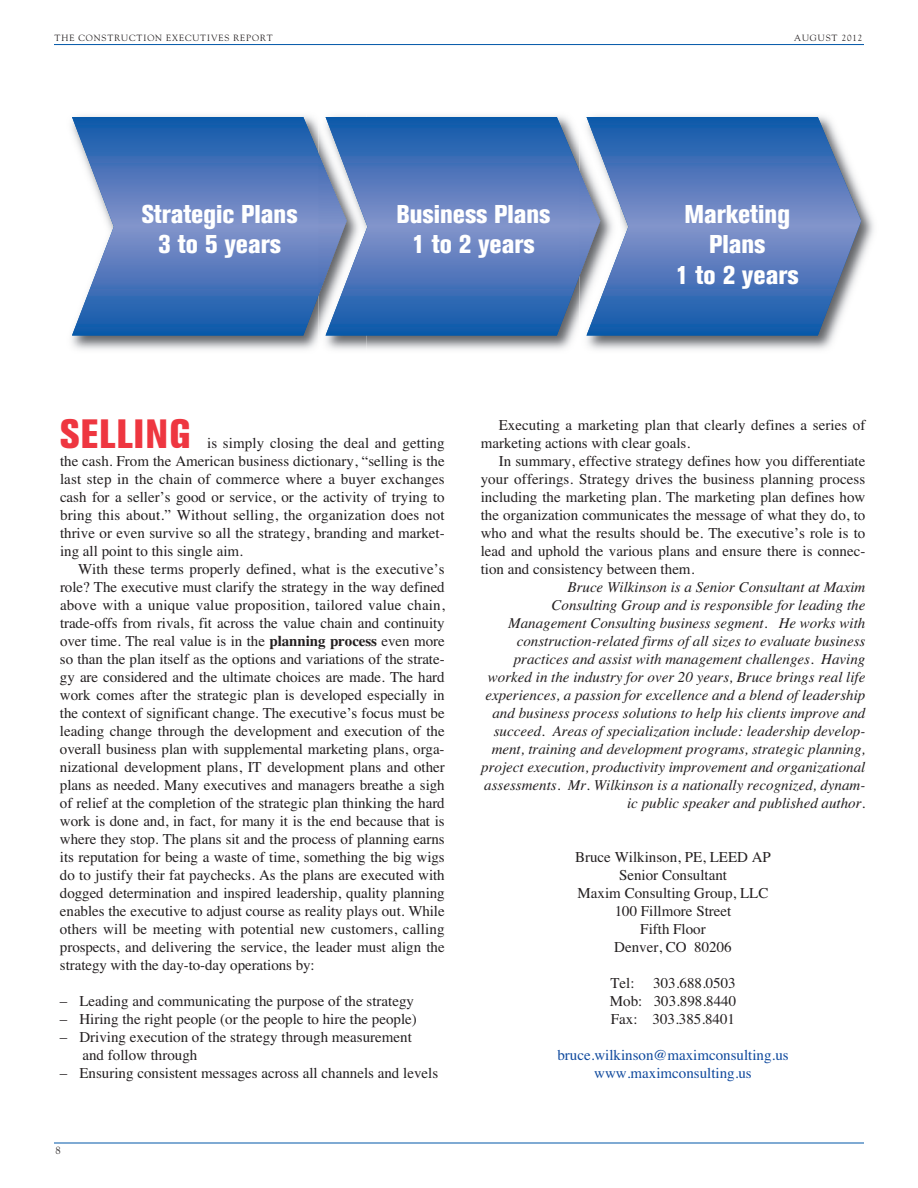
<style>
.page{position:relative;width:918px;height:1188px;background:#fff}
.page>*{position:absolute;margin:0;border:0;box-sizing:border-box;transform-origin:0 0}
.t1{font:800 condensed 40.5px "Akzidenz Grotesk BE";letter-spacing:.025em;color:#ee3640}
.t2{font:800 condensed 25.5px/30.6px "Akzidenz Grotesk BE";color:#fff;text-align:center}
.t3{font:15px/18px "Times";color:#231f20;text-align:justify}
.t4{font:italic 15px/18px "Times";color:#231f20;text-align:right}
.t5{font:15px/18px "Times";color:#0f499d;text-align:center}
.t6{font:10.5px "Goudy";color:#231f20}
.t7{font:9px "Goudy";letter-spacing:.1em;color:#231f20}
.s1{font-weight:700}
</style>
<div class="page">
<hr style="left:54px;top:44px;width:810px;height:1px;background:#0157a8">
<hr style="left:54px;top:1143px;width:810px;height:1px;background:#0157a8">
<img style="left:71px;top:115px;width:248px;height:235px">
<svg style="left:72px;top:117px;width:247px;height:218px;background:#5b82c0"></svg>
<img style="left:319px;top:115px;width:255px;height:235px">
<img style="left:319px;top:153px;width:7px;height:142px">
<svg style="left:326px;top:117px;width:254px;height:218px;background:#537bbb"></svg>
<img style="left:580px;top:115px;width:294px;height:235px">
<img style="left:580px;top:171px;width:7px;height:105px">
<svg style="left:587px;top:117px;width:274px;height:218px;background:#5e83be"></svg>
<p class="t7" style="left:55px;top:34px;width:220px">THE CONSTRUCTION EXECUTIVES REPORT</p>
<p class="t7" style="left:794px;top:34px;width:70px">AUGUST 2012</p>
<h2 class="t2" style="left:142px;top:201px;width:157px">Strategic Plans<br>3 to 5 years</h2>
<h2 class="t2" style="left:397px;top:201px;width:155px">Business Plans<br>1 to 2 years</h2>
<h2 class="t2" style="left:676px;top:201px;width:124px">Marketing<br>Plans<br>1 to 2 years</h2>
<h1 class="t1" style="left:60px;top:419px;width:132px">SELLING</h1>
<p class="t3" style="left:60px;top:435px;width:386px;text-indent:147px">is simply closing the deal and getting the cash. From the American business dictionary, “selling is the last step in the chain of commerce where a buyer exchanges cash for a seller’s good or service, or the activity of trying to bring this about.” Without selling, the organization does not thrive or even survive so all the strategy, branding and market&shy;ing all point to this single aim.</p>
<p class="t3" style="left:60px;top:561px;width:386px;text-indent:18px">With these terms properly defined, what is the executive’s role? The executive must clarify the strategy in the way defined above with a unique value proposition, tailored value chain, trade-offs from rivals, fit across the value chain and continuity over time. The real value is in the <span class="s1">planning process</span> even more so than the plan itself as the options and variations of the strate&shy;gy are considered and the ultimate choices are made. The hard work comes after the strategic plan is developed especially in the context of significant change. The executive’s focus must be leading change through the development and execution of the overall business plan with supplemental marketing plans, orga&shy;nizational development plans, IT development plans and other plans as needed. Many executives and managers breathe a sigh of relief at the completion of the strategic plan thinking the hard work is done and, in fact, for many it is the end because that is where they stop. The plans sit and the process of planning earns its reputation for being a waste of time, something the big wigs do to justify their fat paychecks. As the plans are executed with dogged determination and inspired leadership, quality planning enables the executive to adjust course as reality plays out. While others will be meeting with potential new customers, calling prospects, and delivering the service, the leader must align the strategy with the day-to-day operations by:</p>
<p class="t3" style="left:60px;top:993px;width:356px">– Leading and communicating the purpose of the strategy</p>
<p class="t3" style="left:60px;top:1011px;width:358px">– Hiring the right people (or the people to hire the people)</p>
<p class="t3" style="left:82px;top:1029px;width:331px;text-indent:-22px">– Driving execution of the strategy through measurement and follow through</p>
<p class="t3" style="left:60px;top:1065px;width:380px">– Ensuring consistent messages across all channels and levels</p>
<p class="t6" style="left:56px;top:1146px;width:7px">8</p>
<p class="t3" style="left:481px;top:417px;width:386px;text-indent:18px">Executing a marketing plan that clearly defines a series of marketing actions with clear goals.</p>
<p class="t3" style="left:481px;top:453px;width:386px;text-indent:18px">In summary, effective strategy defines how you differentiate your offerings. Strategy drives the business planning process including the marketing plan. The marketing plan defines how the organization communicates the message of what they do, to who and what the results should be. The executive’s role is to lead and uphold the various plans and ensure there is connec&shy;tion and consistency between them.</p>
<p class="t4" style="left:481px;top:579px;width:386px">Bruce Wilkinson is a Senior Consultant at Maxim<br>Consulting Group and is responsible for leading the Management Consulting business segment. He works with construction-related firms of all sizes to evaluate business practices and assist with management challenges. Having worked in the industry for over 20 years, Bruce brings real life experiences, a passion for excellence and a blend of leadership and business process solutions to help his clients improve and succeed. Areas of specialization include: leadership develop&shy;ment, training and development programs, strategic planning, project execution, productivity improvement and organizational assessments. Mr. Wilkinson is a nationally recognized, dynam&shy;ic public speaker and published author.</p>
<p class="t3" style="left:575px;top:849px;width:197px;text-align:center">Bruce Wilkinson, PE, LEED AP<br>Senior Consultant<br>Maxim Consulting Group, LLC<br>100 Fillmore Street<br>Fifth Floor<br>Denver, CO 80206</p>
<p class="t3" style="left:610px;top:975px;width:26px">Tel:</p>
<p class="t3" style="left:610px;top:975px;width:128px;text-indent:43px">303.688.0503<br>Mob: 303.898.8440<br>Fax: 303.385.8401</p>
<p class="t5" style="left:557px;top:1047px;width:233px">bruce.wilkinson@maximconsulting.us www.maximconsulting.us</p>
</div>
